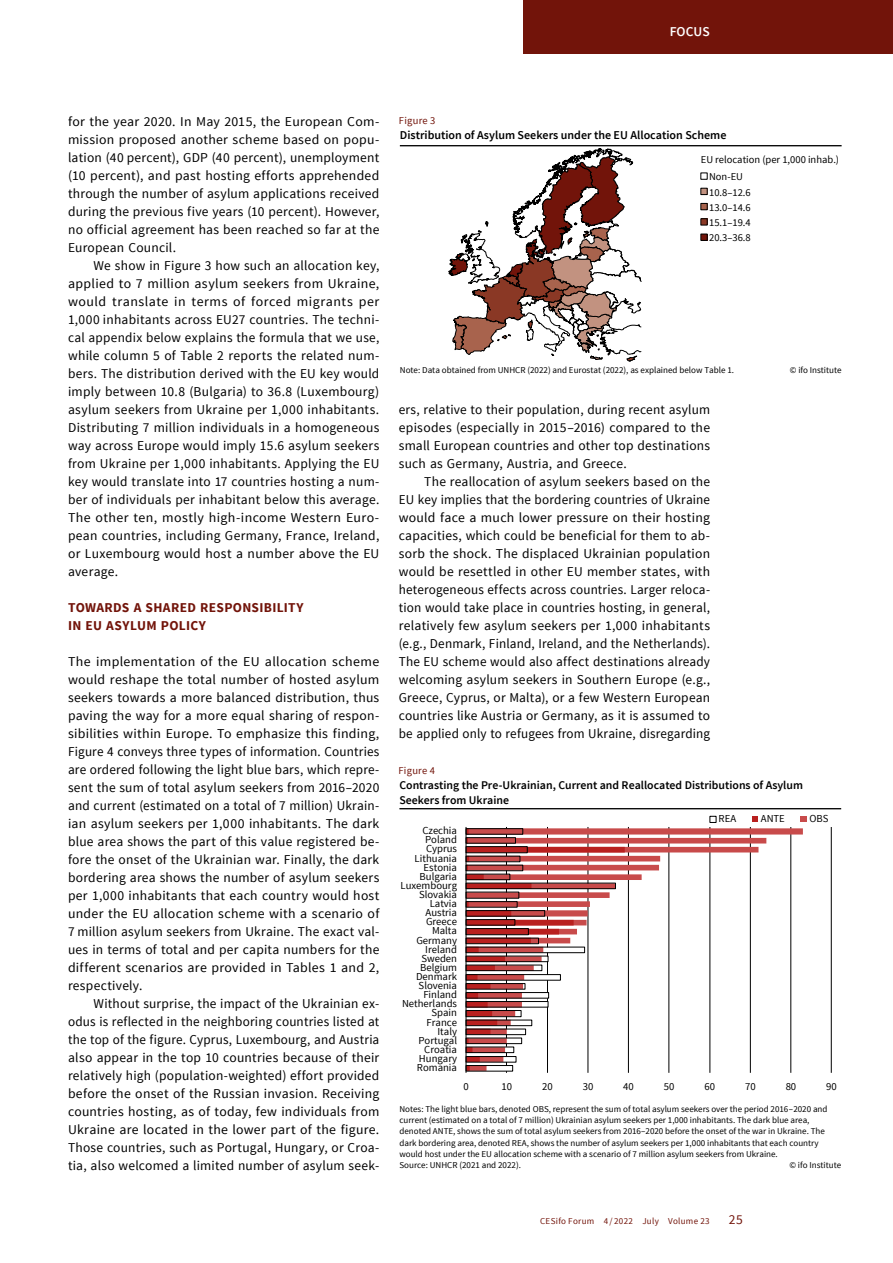
<style>
.page{position:relative;width:893px;height:1263px;background:#fff}
.page>*{position:absolute;margin:0;border:0;box-sizing:border-box;transform-origin:0 0}
.t1{font:13.5px/18px "Source Sans Pro";letter-spacing:.02em;color:#000;text-align:justify}
.t2{font:700 13.5px/18px "Source Sans Pro";letter-spacing:.02em;color:#72140a}
.t3{font:600 13.5px "Source Sans Pro";color:#fff}
.t4{font:13.5px "Source Sans Pro";color:#72140a}
.t5{font:600 12px "Source Sans Pro";color:#000}
.t6{font:600 11.85px/15.1px "Source Sans Pro";color:#000}
.t7{font:10.65px "Source Sans Pro";color:#000}
.t8{font:10.5px/15px "Source Sans Pro";color:#000}
.t9{font:10.5px "Source Sans Pro";letter-spacing:.025em;color:#72140a}
.t10{font:9px/11.2px "Source Sans Pro";color:#000}
.t11{font:9px "Source Sans Pro";letter-spacing:.035em;color:#72140a}
</style>
<div class="page">
<div style="left:523px;top:0;width:370px;height:54px;background:#72140a"></div>
<hr style="left:400px;top:145px;width:442px;height:1px;background:#000">
<svg style="left:701px;top:173px;width:6px;height:6px"></svg>
<div style="left:701px;top:188px;width:6px;height:7px;background:#c29280"></div>
<div style="left:701px;top:188px;width:6px;height:7px;border:1px solid #000"></div>
<div style="left:701px;top:203px;width:6px;height:7px;background:#a8634d"></div>
<div style="left:701px;top:203px;width:6px;height:7px;border:1px solid #000"></div>
<svg style="left:701px;top:219px;width:6px;height:6px"></svg>
<svg style="left:701px;top:234px;width:6px;height:6px"></svg>
<svg style="left:448px;top:148px;width:193px;height:213px"></svg>
<hr style="left:831px;top:827px;width:1px;height:246px;background:#000">
<hr style="left:790px;top:827px;width:1px;height:246px;background:#000">
<hr style="left:750px;top:827px;width:1px;height:246px;background:#000">
<hr style="left:710px;top:827px;width:1px;height:246px;background:#000">
<hr style="left:668px;top:827px;width:1px;height:246px;background:#000">
<hr style="left:628px;top:827px;width:1px;height:246px;background:#000">
<hr style="left:588px;top:827px;width:1px;height:246px;background:#000">
<hr style="left:547px;top:827px;width:1px;height:120px;background:#000">
<hr style="left:506px;top:827px;width:1px;height:202px;background:#000">
<svg style="left:625px;top:828px;width:178px;height:243px"></svg>
<svg style="left:467px;top:828px;width:158px;height:245px"></svg>
<hr style="left:466px;top:827px;width:1px;height:246px;background:#000">
<div style="left:710px;top:816px;width:6px;height:7px;border:1px solid #000"></div>
<svg style="left:752px;top:816px;width:6px;height:6px"></svg>
<svg style="left:801px;top:816px;width:6px;height:6px"></svg>
<hr style="left:399px;top:808px;width:442px;height:1px;background:#000">
<p class="t3" style="left:670px;top:23px;width:42px">FOCUS</p>
<p class="t1" style="left:68px;top:113px;width:313px">for the year 2020. In May 2015, the European Com&shy;mission proposed another scheme based on popu&shy;lation (40 percent), GDP (40 percent), unemployment (10 percent), and past hosting efforts apprehended through the number of asylum applications received during the previous five years (10 percent). However, no official agreement has been reached so far at the European Council.</p>
<p class="t1" style="left:68px;top:257px;width:313px;text-indent:26px">We show in Figure 3 how such an allocation key, applied to 7 million asylum seekers from Ukraine, would translate in terms of forced migrants per 1,000 inhabitants across EU27 countries. The techni&shy;cal appendix below explains the formula that we use, while column 5 of Table 2 reports the related num&shy;bers. The distribution derived with the EU key would imply between 10.8 (Bulgaria) to 36.8 (Luxembourg) asylum seekers from Ukraine per 1,000 inhabitants.<br>Distributing 7 million individuals in a homogeneous way across Europe would imply 15.6 asylum seekers from Ukraine per 1,000 inhabitants. Applying the EU key would translate into 17 countries hosting a num&shy;ber of individuals per inhabitant below this average.<br>The other ten, mostly high-income Western Euro&shy;pean countries, including Germany, France, Ireland, or Luxembourg would host a number above the EU average.</p>
<p class="t2" style="left:68px;top:599px;width:237px">TOWARDS A SHARED RESPONSIBILITY<br>IN EU ASYLUM POLICY</p>
<p class="t1" style="left:68px;top:653px;width:313px">The implementation of the EU allocation scheme would reshape the total number of hosted asylum seekers towards a more balanced distribution, thus paving the way for a more equal sharing of respon&shy;sibilities within Europe. To emphasize this finding, Figure 4 conveys three types of information. Countries are ordered following the light blue bars, which repre&shy;sent the sum of total asylum seekers from 2016–2020 and current (estimated on a total of 7 million) Ukrain&shy;ian asylum seekers per 1,000 inhabitants. The dark blue area shows the part of this value registered be&shy;fore the onset of the Ukrainian war. Finally, the dark bordering area shows the number of asylum seekers per 1,000 inhabitants that each country would host under the EU allocation scheme with a scenario of 7 million asylum seekers from Ukraine. The exact val&shy;ues in terms of total and per capita numbers for the different scenarios are provided in Tables 1 and 2, respectively.</p>
<p class="t1" style="left:68px;top:995px;width:313px;text-indent:26px">Without surprise, the impact of the Ukrainian ex&shy;odus is reflected in the neighboring countries listed at the top of the figure. Cyprus, Luxembourg, and Austria also appear in the top 10 countries because of their relatively high (population-weighted) effort provided before the onset of the Russian invasion. Receiving countries hosting, as of today, few individuals from Ukraine are located in the lower part of the figure.<br>Those countries, such as Portugal, Hungary, or Croa&shy;tia, also welcomed a limited number of asylum seek-</p>
<p class="t9" style="left:399px;top:114px;width:38px">Figure 3</p>
<p class="t5" style="left:400px;top:127px;width:328px">Distribution of Asylum Seekers under the EU Allocation Scheme</p>
<p class="t8" style="left:709px;top:151px;width:131px;line-height:16.8px;text-indent:-8px">EU relocation (per 1,000 inhab.)<br>Non-EU</p>
<p class="t8" style="left:709px;top:185px;width:43px;text-align:justify">10.8–12.6<br>13.0–14.6<br>15.1–19.4<br>20.3–36.8</p>
<p class="t10" style="left:400px;top:365px;width:336px">Note: Data obtained from UNHCR (2022) and Eurostat (2022), as explained below Table 1.</p>
<p class="t1" style="left:399px;top:401px;width:313px">ers, relative to their population, during recent asylum episodes (especially in 2015–2016) compared to the small European countries and other top destinations such as Germany, Austria, and Greece.</p>
<p class="t1" style="left:399px;top:473px;width:313px;text-indent:26px">The reallocation of asylum seekers based on the EU key implies that the bordering countries of Ukraine would face a much lower pressure on their hosting capacities, which could be beneficial for them to ab&shy;sorb the shock. The displaced Ukrainian population would be resettled in other EU member states, with heterogeneous effects across countries. Larger reloca&shy;tion would take place in countries hosting, in general, relatively few asylum seekers per 1,000 inhabitants (e.g., Denmark, Finland, Ireland, and the Netherlands).<br>The EU scheme would also affect destinations already welcoming asylum seekers in Southern Europe (e.g., Greece, Cyprus, or Malta), or a few Western European countries like Austria or Germany, as it is assumed to be applied only to refugees from Ukraine, disregarding</p>
<p class="t9" style="left:398px;top:764px;width:38px">Figure 4</p>
<p class="t10" style="left:790px;top:365px;width:53px">© ifo Institute</p>
<p class="t6" style="left:399px;top:777px;width:405px">Contrasting the Pre-Ukrainian, Current and Reallocated Distributions of Asylum<br>Seekers from Ukraine</p>
<p class="t7" style="left:422px;top:824px;width:36px">Czechia</p>
<p class="t7" style="left:425px;top:833px;width:33px">Poland</p>
<p class="t7" style="left:426px;top:842px;width:32px">Cyprus</p>
<p class="t7" style="left:415px;top:851px;width:44px">Lithuania</p>
<p class="t7" style="left:424px;top:860px;width:35px">Estonia</p>
<p class="t7" style="left:420px;top:870px;width:39px">Bulgaria</p>
<p class="t7" style="left:401px;top:879px;width:58px">Luxembourg</p>
<p class="t7" style="left:419px;top:888px;width:40px">Slovakia</p>
<p class="t7" style="left:430px;top:897px;width:29px">Latvia</p>
<p class="t7" style="left:426px;top:906px;width:33px">Austria</p>
<p class="t7" style="left:426px;top:915px;width:33px">Greece</p>
<p class="t7" style="left:432px;top:924px;width:27px">Malta</p>
<p class="t7" style="left:416px;top:933px;width:42px">Germany</p>
<p class="t7" style="left:425px;top:942px;width:33px">Ireland</p>
<p class="t7" style="left:421px;top:952px;width:37px">Sweden</p>
<p class="t7" style="left:420px;top:961px;width:38px">Belgium</p>
<p class="t7" style="left:416px;top:970px;width:43px">Denmark</p>
<p class="t7" style="left:419px;top:979px;width:40px">Slovenia</p>
<p class="t7" style="left:423px;top:988px;width:35px">Finland</p>
<p class="t7" style="left:402px;top:997px;width:57px">Netherlands</p>
<p class="t7" style="left:431px;top:1006px;width:27px">Spain</p>
<p class="t7" style="left:427px;top:1015px;width:32px">France</p>
<p class="t7" style="left:437px;top:1024px;width:21px">Italy</p>
<p class="t7" style="left:418px;top:1033px;width:40px">Portugal</p>
<p class="t7" style="left:424px;top:1043px;width:34px">Croatia</p>
<p class="t7" style="left:419px;top:1052px;width:40px">Hungary</p>
<p class="t7" style="left:417px;top:1061px;width:42px">Romania</p>
<p class="t7" style="left:718px;top:812px;width:19px">REA</p>
<p class="t7" style="left:761px;top:812px;width:26px">ANTE</p>
<p class="t7" style="left:809px;top:812px;width:21px">OBS</p>
<p class="t7" style="left:463px;top:1079px;width:7px">0</p>
<p class="t7" style="left:501px;top:1079px;width:12px">10</p>
<p class="t7" style="left:542px;top:1079px;width:12px">20</p>
<p class="t7" style="left:583px;top:1079px;width:12px">30</p>
<p class="t7" style="left:623px;top:1079px;width:12px">40</p>
<p class="t7" style="left:664px;top:1079px;width:12px">50</p>
<p class="t7" style="left:704px;top:1079px;width:12px">60</p>
<p class="t7" style="left:745px;top:1079px;width:12px">70</p>
<p class="t7" style="left:786px;top:1079px;width:12px">80</p>
<p class="t7" style="left:826px;top:1079px;width:12px">90</p>
<p class="t10" style="left:399px;top:1103px;width:430px">Notes: The light blue bars, denoted OBS, represent the sum of total asylum seekers over the period 2016–2020 and current (estimated on a total of 7 million) Ukrainian asylum seekers per 1,000 inhabitants. The dark blue area, denoted ANTE, shows the sum of total asylum seekers from 2016–2020 before the onset of the war in Ukraine. The dark bordering area, denoted REA, shows the number of asylum seekers per 1,000 inhabitants that each country would host under the EU allocation scheme with a scenario of 7 million asylum seekers from Ukraine.<br>Source: UNHCR (2021 and 2022).</p>
<p class="t10" style="left:789px;top:1160px;width:53px">© ifo Institute</p>
<p class="t11" style="left:540px;top:1215px;width:171px">CESifo Forum 4 / 2022 July Volume 23</p>
<p class="t4" style="left:729px;top:1211px;width:16px">25</p>
</div>
